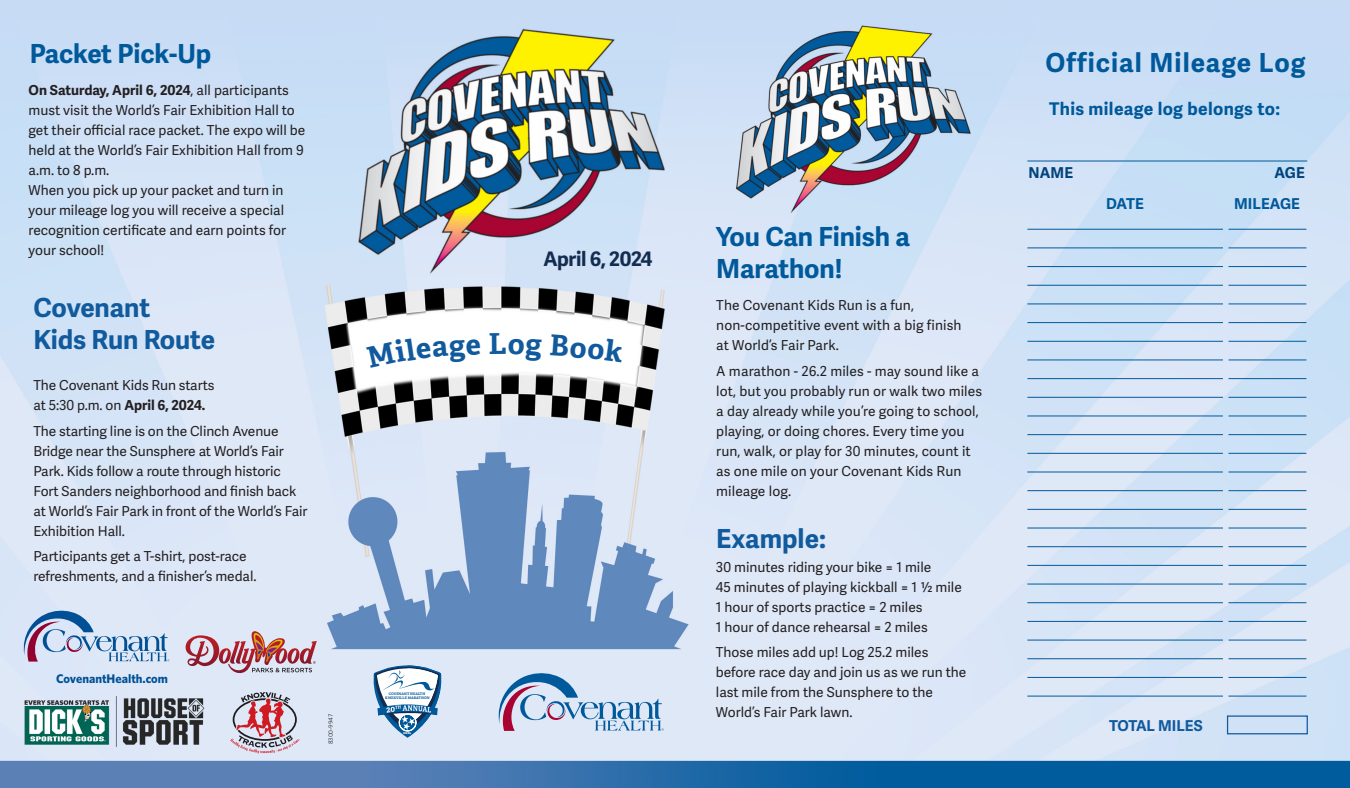
<style>
.page{position:relative;width:1350px;height:788px;background:#fff}
.page>*{position:absolute;margin:0;border:0;box-sizing:border-box;transform-origin:0 0}
.t1{font:700 28.75px "Adelle";color:#105a9d}
.subs{font:700 26.25px/31.5px "Adelle Sans";letter-spacing:-.005em;color:#00599b}
.subs-2{font:700 26.25px/31.5px "Adelle Sans";letter-spacing:-.005em;color:#105a9d}
.subs-3{font:700 26.25px "Adelle Sans";letter-spacing:.04em;color:#00599b}
.t2{font:700 20px "Adelle Sans";letter-spacing:-.02em;color:#132c50}
.t3{font:700 17.5px "Adelle Sans";letter-spacing:.02em;color:#00599b}
.t4{font:700 15px "Adelle Sans";letter-spacing:.005em;color:#00599b}
.t5{font:700 15px "Adelle Sans";color:#105a9d}
.t6{font:700 15px "Adelle Sans";letter-spacing:.005em;color:#00447b}
.map_copy{font:13.75px/20px "Adelle Sans";letter-spacing:-.005em;color:#231f20}
.Whitney_11_pt{font:13.75px/20px "Adelle Sans";color:#231f20}
.t7{font:700 12.5px "Whitney";color:#00599b}
.t8{font:6.25px "Whitney";letter-spacing:-.005em;color:#231f20}
.t9{font:700 3.62px "Adelle";color:#fff}
.t10{font:700 3.5px "Adelle";letter-spacing:.01em;color:#00599b}
.s1{font-weight:700}
</style>
<div class="page">
<img style="left:0;top:0;width:1350px;height:788px">
<div style="left:1227px;top:715px;width:81px;height:19px;border:1px solid #105a9d"></div>
<hr style="left:1027px;top:229px;width:196px;height:1px;background:#00599b">
<hr style="left:1027px;top:247px;width:196px;height:1px;background:#00599b">
<hr style="left:1027px;top:266px;width:196px;height:1px;background:#00599b">
<hr style="left:1027px;top:285px;width:196px;height:1px;background:#00599b">
<hr style="left:1027px;top:303px;width:196px;height:1px;background:#00599b">
<hr style="left:1027px;top:322px;width:196px;height:1px;background:#00599b">
<hr style="left:1027px;top:341px;width:196px;height:1px;background:#00599b">
<hr style="left:1027px;top:359px;width:196px;height:1px;background:#00599b">
<hr style="left:1027px;top:378px;width:196px;height:1px;background:#00599b">
<hr style="left:1027px;top:397px;width:196px;height:1px;background:#00599b">
<hr style="left:1027px;top:415px;width:196px;height:1px;background:#00599b">
<hr style="left:1027px;top:434px;width:196px;height:1px;background:#00599b">
<hr style="left:1027px;top:453px;width:196px;height:1px;background:#00599b">
<hr style="left:1027px;top:471px;width:196px;height:1px;background:#00599b">
<hr style="left:1027px;top:490px;width:196px;height:1px;background:#00599b">
<hr style="left:1027px;top:509px;width:196px;height:1px;background:#00599b">
<hr style="left:1027px;top:527px;width:196px;height:1px;background:#00599b">
<hr style="left:1027px;top:546px;width:196px;height:1px;background:#00599b">
<hr style="left:1027px;top:565px;width:196px;height:1px;background:#00599b">
<hr style="left:1027px;top:583px;width:196px;height:1px;background:#00599b">
<hr style="left:1027px;top:602px;width:196px;height:1px;background:#00599b">
<hr style="left:1027px;top:621px;width:196px;height:1px;background:#00599b">
<hr style="left:1027px;top:639px;width:196px;height:1px;background:#00599b">
<hr style="left:1027px;top:658px;width:196px;height:1px;background:#00599b">
<hr style="left:1027px;top:677px;width:196px;height:1px;background:#00599b">
<hr style="left:1027px;top:695px;width:196px;height:1px;background:#00599b">
<hr style="left:1229px;top:229px;width:77px;height:1px;background:#00599b">
<hr style="left:1229px;top:247px;width:77px;height:1px;background:#00599b">
<hr style="left:1229px;top:266px;width:77px;height:1px;background:#00599b">
<hr style="left:1229px;top:285px;width:77px;height:1px;background:#00599b">
<hr style="left:1229px;top:303px;width:77px;height:1px;background:#00599b">
<hr style="left:1229px;top:322px;width:77px;height:1px;background:#00599b">
<hr style="left:1229px;top:341px;width:77px;height:1px;background:#00599b">
<hr style="left:1229px;top:359px;width:77px;height:1px;background:#00599b">
<hr style="left:1229px;top:378px;width:77px;height:1px;background:#00599b">
<hr style="left:1229px;top:397px;width:77px;height:1px;background:#00599b">
<hr style="left:1229px;top:415px;width:77px;height:1px;background:#00599b">
<hr style="left:1229px;top:434px;width:77px;height:1px;background:#00599b">
<hr style="left:1229px;top:453px;width:77px;height:1px;background:#00599b">
<hr style="left:1229px;top:471px;width:77px;height:1px;background:#00599b">
<hr style="left:1229px;top:490px;width:77px;height:1px;background:#00599b">
<hr style="left:1229px;top:509px;width:77px;height:1px;background:#00599b">
<hr style="left:1229px;top:527px;width:77px;height:1px;background:#00599b">
<hr style="left:1229px;top:546px;width:77px;height:1px;background:#00599b">
<hr style="left:1229px;top:565px;width:77px;height:1px;background:#00599b">
<hr style="left:1229px;top:583px;width:77px;height:1px;background:#00599b">
<hr style="left:1229px;top:602px;width:77px;height:1px;background:#00599b">
<hr style="left:1229px;top:621px;width:77px;height:1px;background:#00599b">
<hr style="left:1229px;top:639px;width:77px;height:1px;background:#00599b">
<hr style="left:1229px;top:658px;width:77px;height:1px;background:#00599b">
<hr style="left:1229px;top:677px;width:77px;height:1px;background:#00599b">
<hr style="left:1229px;top:695px;width:77px;height:1px;background:#00599b">
<img style="left:369px;top:661px;width:77px;height:78px">
<svg style="left:230px;top:692px;width:70px;height:61px;background:#c4a9b5"></svg>
<svg style="left:185px;top:631px;width:132px;height:43px;background:#c9a6b0"></svg>
<svg style="left:23px;top:607px;width:146px;height:54px;background:#b5c4df"></svg>
<svg style="left:497px;top:668px;width:167px;height:62px;background:#b8c8e0"></svg>
<hr style="left:1027px;top:161px;width:280px;height:1px;background:#00599b">
<img style="left:22px;top:691px;width:190px;height:55px">
<svg style="left:359px;top:334px;width:274px;height:38px"></svg>
<p class="subs" style="left:30px;top:38px;width:183px">Packet Pick-Up</p>
<p class="map_copy" style="left:29px;top:80px;width:278px"><span class="s1">On Saturday, April 6, 2024</span>, all participants must visit the World’s Fair Exhibition Hall to get their official race packet. The expo will be held at the World’s Fair Exhibition Hall from 9 a.m. to 8 p.m.</p>
<p class="map_copy" style="left:29px;top:180px;width:259px">When you pick up your packet and turn in your mileage log you will receive a special recognition certificate and earn points for your school!</p>
<p class="subs-2" style="left:33px;top:293px;width:183px">Covenant<br>Kids Run Route</p>
<p class="map_copy" style="left:33px;top:375px;width:183px">The Covenant Kids Run starts at 5:30 p.m. on <span class="s1">April 6, 2024.</span></p>
<p class="map_copy" style="left:33px;top:421px;width:276px">The starting line is on the Clinch Avenue Bridge near the Sunsphere at World’s Fair Park. Kids follow a route through historic Fort Sanders neighborhood and finish back at World’s Fair Park in front of the World’s Fair Exhibition Hall.</p>
<p class="map_copy" style="left:33px;top:547px;width:225px">Participants get a T-shirt, post-race refreshments, and a finisher’s medal.</p>
<p class="t7" style="left:56px;top:670px;width:113px">CovenantHealth.com</p>
<p class="t8" style="left:326px;top:744px;width:32px;rotate:-90deg">8300-9947</p>
<p class="t10" style="left:389px;top:691px;width:38px">COVENANT HEALTH</p>
<p class="t9" style="left:403px;top:730px;width:10px">2024</p>
<p class="t10" style="left:385px;top:695px;width:46px">KNOXVILLE MARATHON</p>
<h1 class="t1" style="left:489px;top:325px;width:20px">L</h1>
<p class="t2" style="left:543px;top:246px;width:111px">April 6, 2024</p>
<p class="subs" style="left:716px;top:221px;width:195px">You Can Finish a<br>Marathon!</p>
<p class="Whitney_11_pt" style="left:716px;top:295px;width:247px">The Covenant Kids Run is a fun, non-competitive event with a big finish at World’s Fair Park.</p>
<p class="Whitney_11_pt" style="left:716px;top:361px;width:267px">A marathon - 26.2 miles - may sound like a lot, but you probably run or walk two miles a day already while you’re going to school, playing, or doing chores. Every time you run, walk, or play for 30 minutes, count it as one mile on your Covenant Kids Run mileage log.</p>
<p class="subs-2" style="left:716px;top:523px;width:111px">Example:</p>
<p class="Whitney_11_pt" style="left:716px;top:557px;width:217px">30 minutes riding your bike = 1 mile</p>
<p class="Whitney_11_pt" style="left:716px;top:577px;width:247px">45 minutes of playing kickball = 1 ½ mile</p>
<p class="Whitney_11_pt" style="left:716px;top:597px;width:208px">1 hour of sports practice = 2 miles</p>
<p class="Whitney_11_pt" style="left:716px;top:617px;width:213px">1 hour of dance rehearsal = 2 miles</p>
<p class="Whitney_11_pt" style="left:716px;top:642px;width:252px">Those miles add up! Log 25.2 miles before race day and join us as we run the last mile from the Sunsphere to the<br>World’s Fair Park lawn.</p>
<p class="subs-3" style="left:1045px;top:47px;width:262px">Official Mileage Log</p>
<p class="t3" style="left:1049px;top:98px;width:232px">This mileage log belongs to:</p>
<p class="t6" style="left:1029px;top:164px;width:46px">NAME</p>
<p class="t6" style="left:1275px;top:164px;width:32px">AGE</p>
<p class="t4" style="left:1106px;top:194px;width:39px">DATE</p>
<p class="t4" style="left:1234px;top:194px;width:68px">MILEAGE</p>
<p class="t5" style="left:1109px;top:717px;width:95px">TOTAL MILES</p>
</div>
